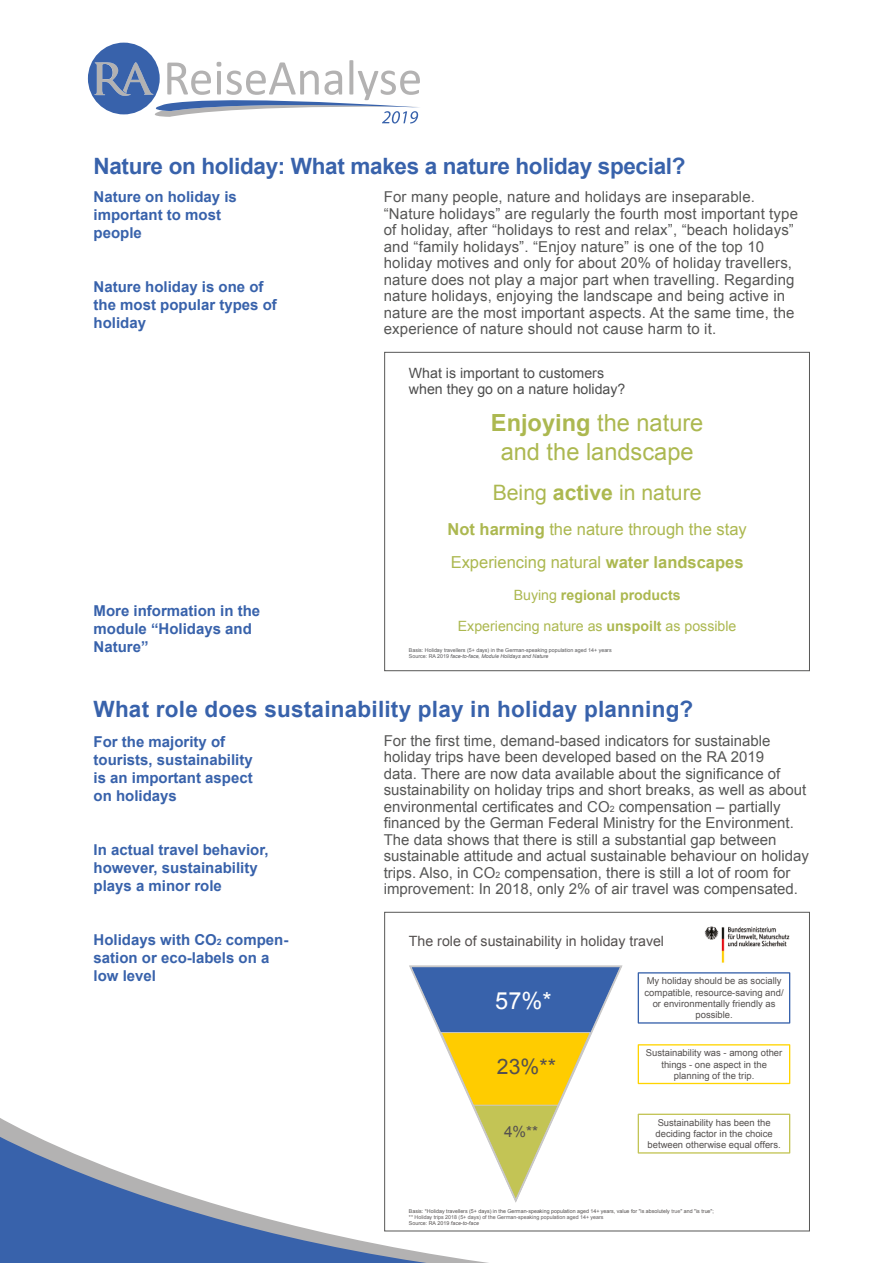
<style>
.page{position:relative;width:893px;height:1263px;background:#fff}
.page>*{position:absolute;margin:0;border:0;box-sizing:border-box;transform-origin:0 0}
.t1{font:23.55px/28.3px "Arial";color:#acb850;text-align:center}
.t2{font:23.55px "Arial";color:#fff}
.t3{font:700 22.5px "Arial";letter-spacing:.01em;color:#3862ab}
.t4{font:700 22.5px "Arial";letter-spacing:-.015em;color:#3862ab}
.t5{font:21.3px "Arial";color:#acb850}
.t6{font:21.3px "Arial";color:#54504f}
.t7{font:16.5px/33.6px "Arial";color:#acb850}
.t8{font:15.3px "Arial";color:#54504f}
.t9{font:15px/16.5px "Arial";color:#575756}
.t10{font:700 15px/18px "Arial";color:#3862ab}
.t11{font:14.1px/16.5px "Arial";color:#4d4d4d}
.t12{font:14.1px "Arial";color:#acb850}
.t13{font:14.1px "Arial";color:#54504f}
.t14{font:700 14.1px "Arial";color:#acb850}
.t15{font:9.45px/11.2px "Arial";color:#54504f;text-align:center}
.t16{font:5.25px/5.8px "Arial";color:#54504f}
.t17{font:5.25px/5.8px "Arial";color:#58585a}
.s1{font-weight:700}
.s2{font-weight:400}
.s3{font-style:italic}
.s4{font-size:8.7px}
.s5{color:#676362}
.s6{color:#5f5b5c}
.s7{font-style:italic;color:#5f5b5c}
</style>
<div class="page">
<svg style="left:0;top:1118px;width:671px;height:145px"></svg>
<div style="left:384px;top:352px;width:426px;height:319px;border:1px solid #575756"></div>
<div style="left:385px;top:912px;width:424px;height:319px;background:#fff"></div>
<svg style="left:409px;top:965px;width:214px;height:238px"></svg>
<div style="left:638px;top:972px;width:152px;height:51px;border:1px solid #3862ab"></div>
<div style="left:638px;top:1044px;width:152px;height:40px;border:1px solid #ffd400"></div>
<div style="left:638px;top:1114px;width:152px;height:39px;border:1px solid #c3c455"></div>
<img style="left:705px;top:926px;width:85px;height:37px">
<div style="left:384px;top:912px;width:426px;height:319px;border:1px solid #575756"></div>
<svg style="left:88px;top:43px;width:332px;height:81px"></svg>
<h2 class="t4" style="left:94px;top:151px;width:593px">Nature on holiday: What makes a nature holiday special?</h2>
<p class="t10" style="left:94px;top:188px;width:145px">Nature on holiday is important to most people</p>
<p class="t10" style="left:94px;top:278px;width:185px">Nature holiday is one of the most popular types of holiday</p>
<p class="t10" style="left:94px;top:602px;width:168px">More information in the module “Holidays and<br>Nature”</p>
<p class="t9" style="left:384px;top:189px;width:416px">For many people, nature and holidays are inseparable. “Nature holidays” are regularly the fourth most important type of holiday, after “holidays to rest and relax”, “beach holidays” and “family holidays”. “Enjoy nature” is one of the top 10 holiday motives and only for about 20% of holiday travellers, nature does not play a major part when travelling. Regarding nature holidays, enjoying the landscape and being active in nature are the most important aspects. At the same time, the experience of nature should not cause harm to it.</p>
<p class="t11" style="left:409px;top:365px;width:218px">What is important to customers when they go on a nature holiday?</p>
<h1 class="t1" style="left:491px;top:409px;width:214px"><span class="s1">Enjoying</span> the nature and the landscape</h1>
<h3 class="t5" style="left:493px;top:478px;width:210px">Being <span class="s1">active</span> in nature</h3>
<p class="t7" style="left:447px;top:512px;width:301px"><span class="s1">Not harming</span> the nature through the stay<br>Experiencing natural <span class="s1">water landscapes</span></p>
<p class="t14" style="left:514px;top:586px;width:168px"><span class="s2">Buying</span> regional products</p>
<p class="t12" style="left:458px;top:617px;width:280px">Experiencing nature as <span class="s1">unspoilt</span> as possible</p>
<p class="t17" style="left:409px;top:648px;width:204px">Basis: Holiday travellers (5+ days) in the German-speaking population aged 14+ years<br>Source: RA 2019 <span class="s3">face-to-face, Module Holidays and Nature</span></p>
<h2 class="t3" style="left:94px;top:694px;width:601px">What role does sustainability play in holiday planning?</h2>
<p class="t10" style="left:94px;top:733px;width:161px">For the majority of tourists, sustainability is an important aspect on holidays</p>
<p class="t10" style="left:94px;top:841px;width:177px">In actual travel behavior, however, sustainability plays a minor role</p>
<p class="t10" style="left:94px;top:931px;width:196px">Holidays with CO<span class="s4">2</span> compen&shy;sation or eco-labels on a low level</p>
<p class="t9" style="left:384px;top:732px;width:427px">For the first time, demand-based indicators for sustainable holiday trips have been developed based on the RA 2019<br>data. There are now data available about the significance of sustainability on holiday trips and short breaks, as well as about environmental certificates and CO<span class="s4">2</span> compensation – partially financed by the German Federal Ministry for the Environment.<br>The data shows that there is still a substantial gap between sustainable attitude and actual sustainable behaviour on holiday trips. Also, in CO<span class="s4">2</span> compensation, there is still a lot of room for improvement: In 2018, only 2% of air travel was compensated.</p>
<p class="t13" style="left:409px;top:931px;width:257px">The role of sustainability in holiday travel</p>
<h1 class="t2" style="left:495px;top:985px;width:58px">57%*</h1>
<h3 class="t6" style="left:497px;top:1052px;width:61px">23%**</h3>
<p class="t8" style="left:504px;top:1121px;width:36px">4%**</p>
<p class="t15" style="left:645px;top:975px;width:141px">My holiday should be as socially compatible, resource-saving and/ or environmentally friendly as possible.</p>
<p class="t15" style="left:646px;top:1047px;width:138px">Sustainability was - among other things - one aspect in the planning of the trip.</p>
<p class="t15" style="left:647px;top:1117px;width:135px">Sustainability has been the deciding factor in the choice between otherwise equal offers.</p>
<p class="t16" style="left:409px;top:1208px;width:306px">Basis: *Holiday travellers (5+ days) in the German-speaking population aged 14+ years, value for "is absolutely <span class="s5">true</span>" and "is true"; ** <span class="s6">Holiday trips 2018 (5+ days) of the German-speaking population aged 14+ years</span></p>
<p class="t16" style="left:409px;top:1220px;width:71px">Source: RA 2019 <span class="s7">face-to-face</span></p>
</div>
